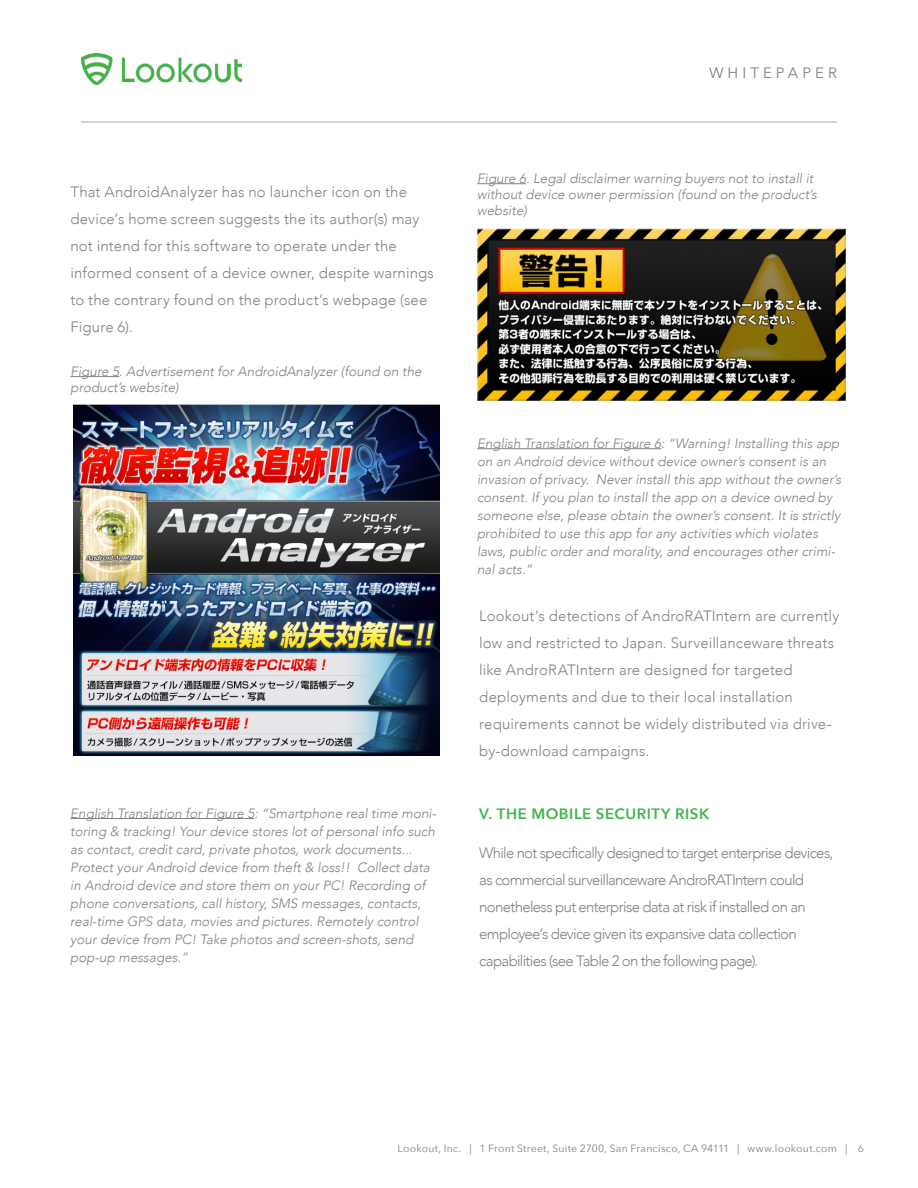
<style>
.page{position:relative;width:918px;height:1188px;background:#fff}
.page>*{position:absolute;margin:0;border:0;box-sizing:border-box;transform-origin:0 0}
.Bullets{font:300 15px/27px "Avenir";letter-spacing:.005em;color:#808285}
.Bullets-2{font:300 15px/27px "Avenir";letter-spacing:-.045em;color:#808285}
.Bullets-3{font:600 15px "Avenir Next";letter-spacing:.035em;color:#3ab54a}
.t1{font:15px "Avenir Next";letter-spacing:.27em;color:#808285}
.t2{font:italic 300 13.5px/18px "Avenir";color:#808285}
.t3{font:10.5px "Avenir Next";letter-spacing:.02em;color:#808285}
</style>
<div class="page">
<img style="left:81px;top:54px;width:161px;height:30px">
<hr style="left:81px;top:122px;width:756px;height:1px;background:#737373">
<img style="left:73px;top:405px;width:366px;height:351px">
<hr style="left:70px;top:376px;width:49px;height:1px;background:#808285">
<hr style="left:70px;top:818px;width:184px;height:1px;background:#808285">
<img style="left:477px;top:229px;width:369px;height:172px">
<hr style="left:477px;top:183px;width:49px;height:1px;background:#808285">
<hr style="left:477px;top:448px;width:184px;height:1px;background:#808285">
<p class="Bullets" style="left:70px;top:179px;width:365px">That AndroidAnalyzer has no launcher icon on the device’s home screen suggests the its author(s) may not intend for this software to operate under the informed consent of a device owner, despite warnings to the contrary found on the product’s webpage (see Figure 6).</p>
<p class="t2" style="left:70px;top:363px;width:353px;line-height:16.2px">Figure 5. Advertisement for AndroidAnalyzer (found on the product’s website)</p>
<p class="t2" style="left:70px;top:804px;width:368px">English Translation for Figure 5: “Smartphone real time moni&shy;toring &amp; tracking! Your device stores lot of personal info such as contact, credit card, private photos, work documents...<br>Protect your Android device from theft &amp; loss!! Collect data in Android device and store them on your PC! Recording of phone conversations, call history, SMS messages, contacts, real-time GPS data, movies and pictures. Remotely control your device from PC! Take photos and screen-shots, send pop-up messages.”</p>
<p class="t1" style="left:709px;top:60px;width:129px">WHITEPAPER</p>
<p class="t2" style="left:477px;top:170px;width:341px;line-height:16.2px">Figure 6. Legal disclaimer warning buyers not to install it without device owner permission (found on the product’s website)</p>
<p class="t2" style="left:477px;top:434px;width:366px">English Translation for Figure 6: “Warning! Installing this app on an Android device without device owner’s consent is an invasion of privacy. Never install this app without the owner’s consent. If you plan to install the app on a device owned by someone else, please obtain the owner’s consent. It is strictly prohibited to use this app for any activities which violates laws, public order and morality, and encourages other crimi&shy;nal acts.”</p>
<p class="Bullets" style="left:479px;top:603px;width:362px">Lookout’s detections of AndroRATIntern are currently low and restricted to Japan. Surveillanceware threats like AndroRATIntern are designed for targeted deployments and due to their local installation requirements cannot be widely distributed via drive&shy;by-download campaigns.</p>
<p class="Bullets-3" style="left:479px;top:801px;width:232px">V. THE MOBILE SECURITY RISK</p>
<p class="Bullets-2" style="left:479px;top:840px;width:356px">While not specifically designed to target enterprise devices, as commercial surveillanceware AndroRATIntern could nonetheless put enterprise data at risk if installed on an employee’s device given its expansive data collection capabilities (see Table 2 on the following page).</p>
<p class="t3" style="left:398px;top:1140px;width:468px">Lookout, Inc. | 1 Front Street, Suite 2700, San Francisco, CA 94111 | www.lookout.com | 6</p>
</div>
